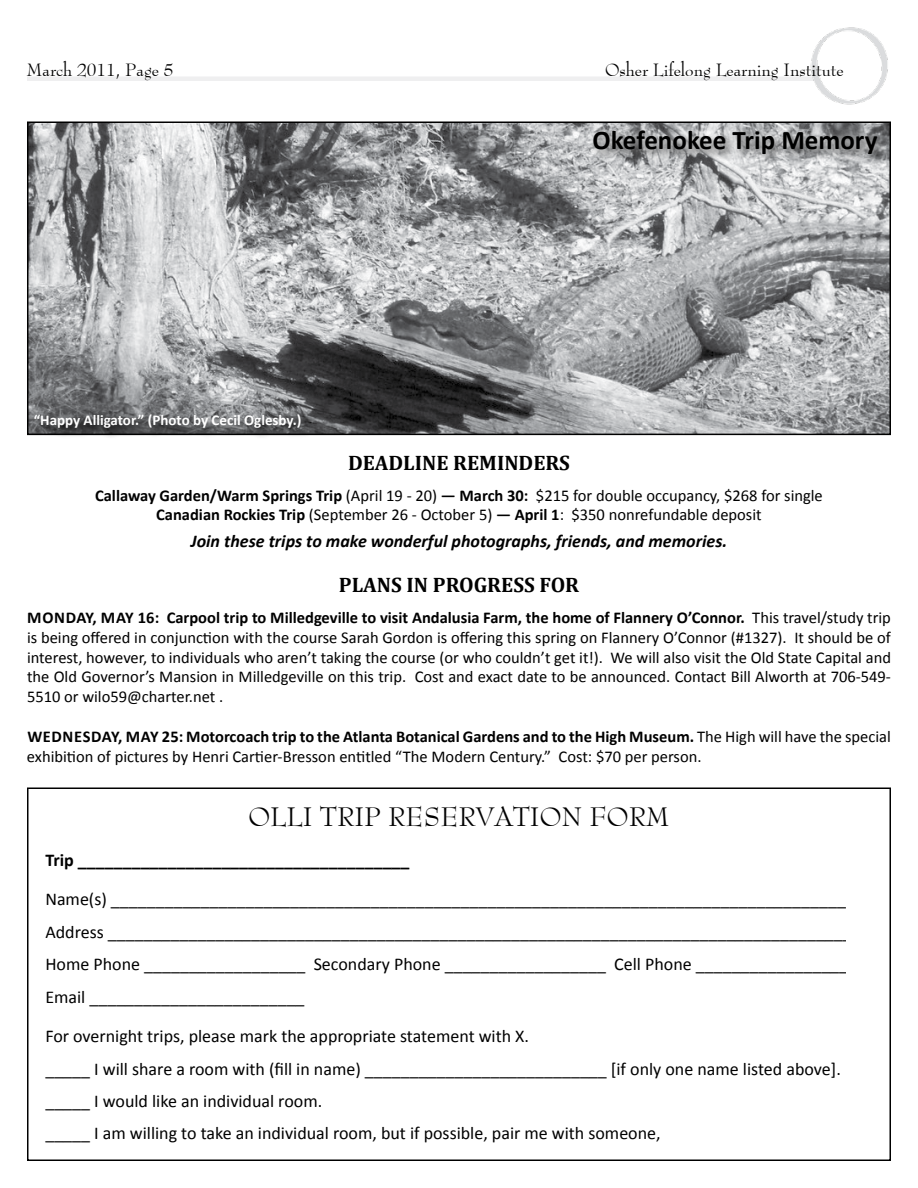
<style>
.page{position:relative;width:918px;height:1188px;background:#fff}
.page>*{position:absolute;margin:0;border:0;box-sizing:border-box;transform-origin:0 0}
.t1{font:27px "Bernhart Normal";color:#000}
.t2{font:700 27px "Calibri";color:#000}
.t3{font:700 21px "Cambria";color:#000}
.t4{font:18px/32.4px "Calibri";color:#000}
.t5{font:italic 700 18px "Calibri";color:#000}
.t6{font:18px "Bernhart Normal";color:#000}
.t7{font:700 18px "Calibri";color:#000}
.t8{font:16.5px/19.8px "Calibri";color:#000;text-align:center}
.t9{font:700 16.5px "Calibri";color:#000}
.t10{font:700 15px "Calibri";color:#fff}
.s1{font-weight:700}
</style>
<div class="page">
<div style="left:27px;top:76px;width:788px;height:5px;background:#efeff0"></div>
<img style="left:810px;top:27px;width:78px;height:78px">
<img style="left:30px;top:125px;width:858px;height:307px">
<div style="left:589px;top:126px;width:299px;height:39px;background:#000;opacity:.75"></div>
<div style="left:583px;top:121px;width:302px;height:42px;background:#fff;opacity:.75"></div>
<div style="left:30px;top:411px;width:282px;height:28px;background:#000;opacity:.75"></div>
<div style="left:27px;top:788px;width:864px;height:373px;border:2px solid #000"></div>
<p class="t6" style="left:27px;top:59px;width:148px">March 2011, Page 5</p>
<p class="t6" style="left:605px;top:59px;width:240px">Osher Lifelong Learning Institute</p>
<p class="t10" style="left:34px;top:411px;width:269px">“Happy Alligator.” (Photo by Cecil Oglesby.)</p>
<h1 class="t2" style="left:592px;top:124px;width:287px">Okefenokee Trip Memory</h1>
<p class="t3" style="left:348px;top:450px;width:223px">DEADLINE REMINDERS</p>
<p class="t8" style="left:95px;top:485px;width:729px"><span class="s1">Callaway Garden/Warm Springs Trip</span> (April 19 - 20) <span class="s1">— March 30:</span> $215 for double occupancy, $268 for single<br><span class="s1">Canadian Rockies Trip</span> (September 26 - October 5) <span class="s1">— April 1</span>: $350 nonrefundable deposit</p>
<p class="t5" style="left:191px;top:530px;width:538px">Join these trips to make wonderful photographs, friends, and memories.</p>
<p class="t3" style="left:339px;top:573px;width:242px">PLANS IN PROGRESS FOR</p>
<p class="t8" style="left:27px;top:607px;width:866px;text-align:justify;text-indent:59px"><span class="s1">y, May 16: Carpool trip to Milledgeville to visit Andalusia Farm, the home of Flannery O’Connor.</span> This travel/study trip is being offered in conjunction with the course Sarah Gordon is offering this spring on Flannery O’Connor (#1327). It should be of interest, however, to individuals who aren’t taking the course (or who couldn’t get it!). We will also visit the Old State Capital and the Old Governor’s Mansion in Milledgeville on this trip. Cost and exact date to be announced. Contact Bill Alworth at 706-549- 5510 or wilo59@charter.net .</p>
<p class="t9" style="left:27px;top:726px;width:27px">Wednesda</p>
<p class="t9" style="left:27px;top:607px;width:13px">monda</p>
<p class="t8" style="left:27px;top:726px;width:865px;text-align:left;text-indent:84px"><span class="s1">y, May 25: Motorcoach trip to the Atlanta Botanical Gardens and to the High Museum.</span> The High will have the special exhibition of pictures by Henri Cartier-Bresson entitled “The Modern Century.” Cost: $70 per person.</p>
<h1 class="t1" style="left:249px;top:801px;width:422px">OLLI TRIP RESERVATION FORM</h1>
<p class="t7" style="left:45px;top:849px;width:366px">Trip _____________________________________</p>
<p class="t4" style="left:45px;top:882px;width:811px">Name(s) ___________________________________________________________________________________ Address ___________________________________________________________________________________ Home Phone __________________ Secondary Phone __________________ Cell Phone _________________ Email ________________________</p>
<p class="t4" style="left:45px;top:1019px;width:797px">For overnight trips, please mark the appropriate statement with X.<br>_____ I will share a room with (fill in name) ___________________________ [if only one name listed above]. _____ I would like an individual room.<br>_____ I am willing to take an individual room, but if possible, pair me with someone,</p>
</div>
